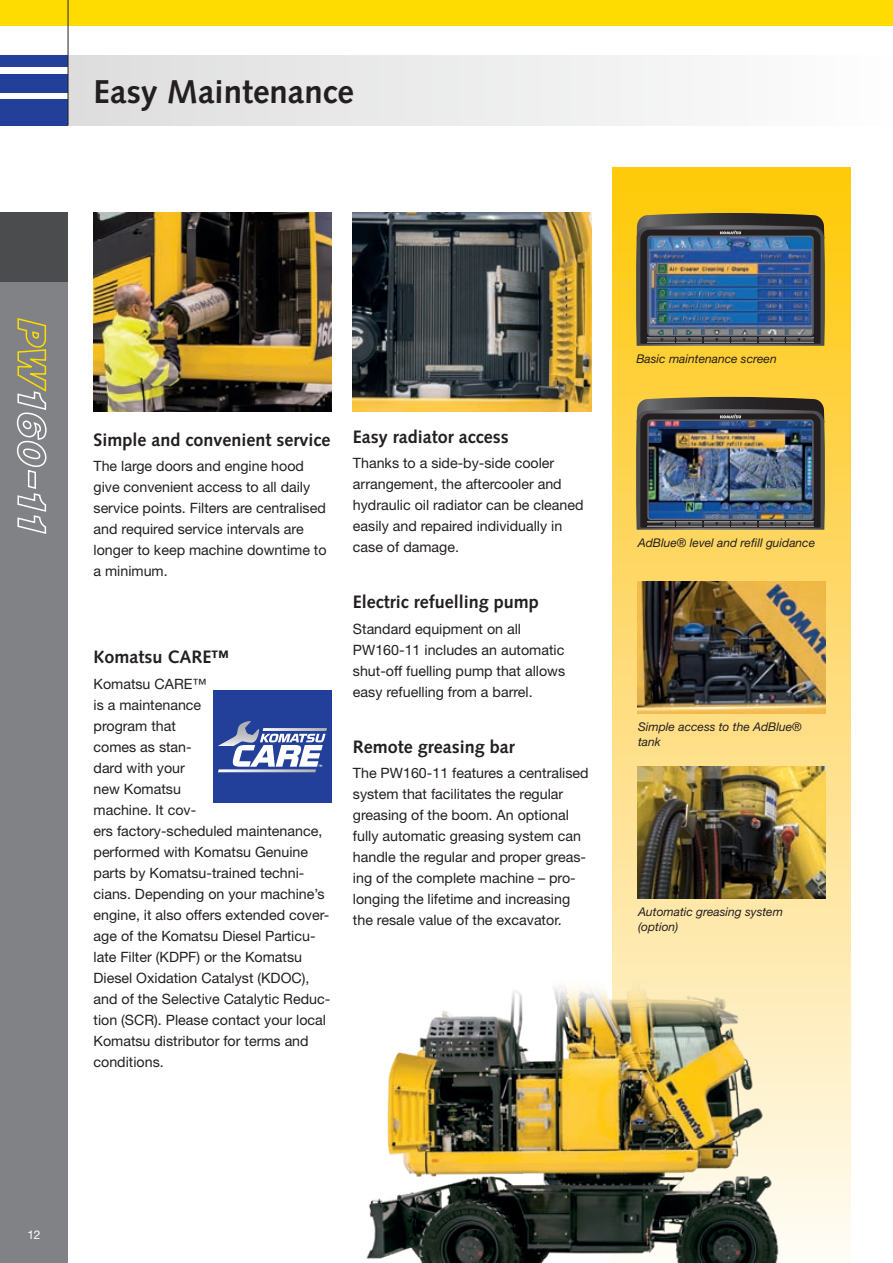
<style>
.page{position:relative;width:893px;height:1263px;background:#fff}
.page>*{position:absolute;margin:0;border:0;box-sizing:border-box;transform-origin:0 0}
.t1{font:700 33px "Syntax LTCE";color:#231f20}
.t2{font:700 18px "Syntax LTCE";color:#231f20}
.t3{font:14.25px/21px "Helvetica Neue LT Pro";color:#231f20}
.t4{font:italic 12px/15px "Helvetica Neue LT Pro";color:#231f20}
.t5{font:12px "Helvetica Neue LT Pro";color:#fff}
</style>
<div class="page">
<div style="left:612px;top:168px;width:238px;height:1095px;background:linear-gradient(to bottom,#ffc60b,#fef9f6)"></div>
<div style="left:0;top:213px;width:68px;height:1050px;background:#808285"></div>
<div style="left:0;top:99px;width:68px;height:26px;background:#223f99"></div>
<div style="left:0;top:74px;width:68px;height:18px;background:#223f99"></div>
<div style="left:0;top:55px;width:68px;height:12px;background:#223f99"></div>
<div style="left:0;top:0;width:893px;height:26px;background:#ffdc01"></div>
<div style="left:0;top:213px;width:68px;height:69px;background:#4b4c4d"></div>
<div style="left:68px;top:55px;width:825px;height:70px;background:linear-gradient(to right,#ddddde,#fdfdfe)"></div>
<hr style="left:68px;top:0;width:1px;height:125px;background:#231f20">
<svg style="left:16px;top:318px;width:31px;height:216px"></svg>
<img style="left:94px;top:213px;width:238px;height:198px">
<img style="left:353px;top:213px;width:238px;height:198px">
<img style="left:636px;top:213px;width:189px;height:133px">
<img style="left:636px;top:397px;width:189px;height:133px">
<div style="left:213px;top:690px;width:119px;height:113px;background:#223f99"></div>
<svg style="left:218px;top:721px;width:109px;height:51px"></svg>
<img style="left:637px;top:582px;width:188px;height:132px">
<img style="left:637px;top:767px;width:188px;height:131px">
<img style="left:366px;top:976px;width:441px;height:287px">
<h1 class="t1" style="left:94px;top:73px;width:262px">Easy Maintenance</h1>
<p class="t2" style="left:94px;top:430px;width:239px">Simple and convenient service</p>
<p class="t3" style="left:94px;top:455px;width:235px">The large doors and engine hood give convenient access to all daily service points. Filters are centralised and required service intervals are longer to keep machine downtime to a minimum.</p>
<p class="t2" style="left:94px;top:647px;width:137px">Komatsu CARE™</p>
<p class="t3" style="left:94px;top:673px;width:238px">Komatsu CARE™<br>is a maintenance<br>program that<br>comes as stan-<br>dard with your<br>new Komatsu<br>machine. It cov-<br>ers factory-scheduled maintenance, performed with Komatsu Genuine parts by Komatsu-trained techni&shy;cians. Depending on your machine’s engine, it also offers extended cover&shy;age of the Komatsu Diesel Particu&shy;late Filter (KDPF) or the Komatsu<br>Diesel Oxidation Catalyst (KDOC), and of the Selective Catalytic Reduc&shy;tion (SCR). Please contact your local<br>Komatsu distributor for terms and conditions.</p>
<p class="t2" style="left:353px;top:426px;width:157px">Easy radiator access</p>
<p class="t3" style="left:353px;top:452px;width:232px">Thanks to a side-by-side cooler arrangement, the aftercooler and hydraulic oil radiator can be cleaned easily and repaired individually in case of damage.</p>
<p class="t2" style="left:353px;top:592px;width:188px">Electric refuelling pump</p>
<p class="t3" style="left:353px;top:618px;width:214px">Standard equipment on all<br>PW160-11 includes an automatic shut-off fuelling pump that allows easy refuelling from a barrel.</p>
<p class="t2" style="left:353px;top:736px;width:163px">Remote greasing bar</p>
<p class="t3" style="left:353px;top:762px;width:237px">The PW160-11 features a centralised system that facilitates the regular greasing of the boom. An optional fully automatic greasing system can handle the regular and proper greas&shy;ing of the complete machine – pro&shy;longing the lifetime and increasing the resale value of the excavator.</p>
<p class="t4" style="left:636px;top:350px;width:142px">Basic maintenance screen</p>
<p class="t4" style="left:638px;top:534px;width:179px">AdBlue® level and refill guidance</p>
<p class="t4" style="left:638px;top:719px;width:165px">Simple access to the AdBlue® tank</p>
<p class="t4" style="left:638px;top:904px;width:146px">Automatic greasing system (option)</p>
<p class="t5" style="left:27px;top:1227px;width:15px">12</p>
</div>
